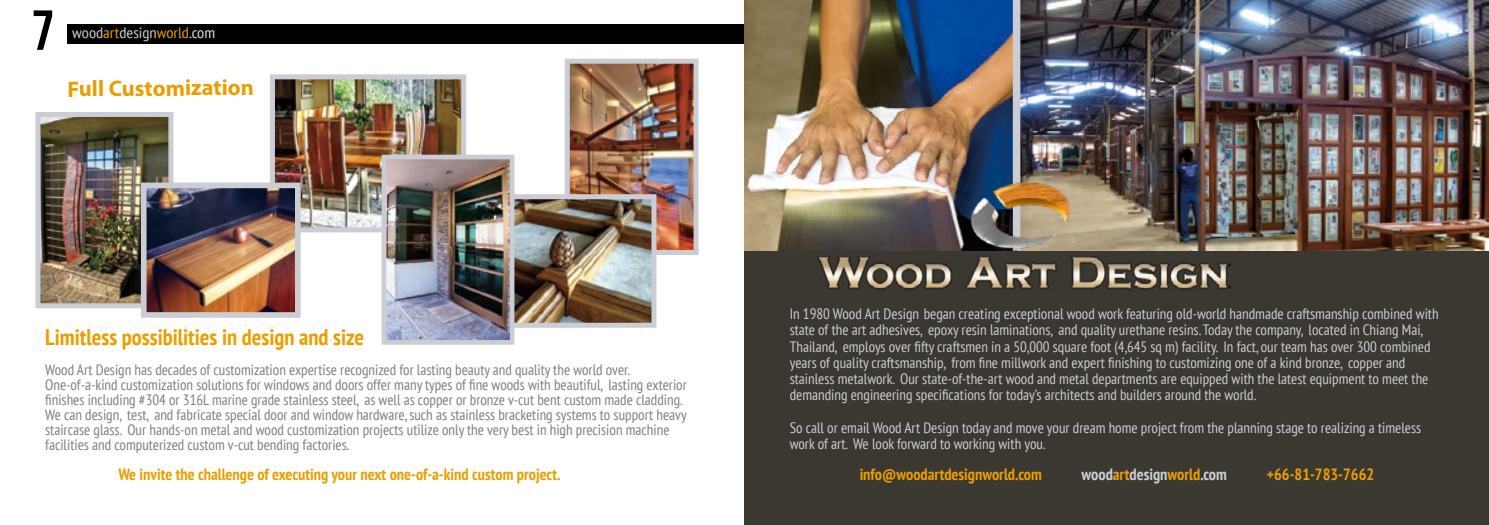
<style>
.page{position:relative;width:1489px;height:525px;background:#fff}
.page>*{position:absolute;margin:0;border:0;box-sizing:border-box;transform-origin:0 0}
.t1{font:56.25px "Bebas Neue";color:#000}
.t2{font:700 condensed 22.5px "PT Sans";color:#ea9f00}
.t3{font:700 22.5px "Myriad Pro";color:#ea9f00}
.t4{font:700 condensed 16.25px "PT Sans";color:#ea9f00}
.t5{font:700 condensed 16.25px "PT Sans";color:#cccdd4}
.t6{font:condensed 15px/16.2px "PT Sans";color:#cccdd4}
.t7{font:condensed 15px/15px "PT Sans";color:#7d817b}
.t8{font:condensed 15px "PT Sans";color:#cccdd4;scale:1.1 1}
.s1{color:#ea9f00}
.s2{color:#e1e1e6}
</style>
<div class="page">
<div style="left:67px;top:24px;width:1421px;height:19px;background:#000"></div>
<img style="left:570px;top:65px;width:122px;height:184px">
<div style="left:564px;top:59px;width:134px;height:196px;border:5px solid #cccdd4"></div>
<img style="left:514px;top:200px;width:136px;height:121px">
<div style="left:480px;top:194px;width:176px;height:133px;border:5px solid #cccdd4"></div>
<img style="left:41px;top:118px;width:126px;height:184px">
<div style="left:35px;top:112px;width:138px;height:196px;border:5px solid #cccdd4"></div>
<div style="left:744px;top:0;width:744px;height:524px;background:#3b3731"></div>
<img style="left:744px;top:0;width:744px;height:250px">
<img style="left:276px;top:80px;width:184px;height:146px">
<div style="left:270px;top:74px;width:196px;height:158px;border:5px solid #cccdd4"></div>
<img style="left:148px;top:189px;width:145px;height:121px">
<div style="left:141px;top:182px;width:159px;height:135px;border:6px solid #cccdd4"></div>
<div style="left:1012px;top:0;width:8px;height:250px;background:#cccdd4"></div>
<img style="left:387px;top:161px;width:121px;height:177px">
<div style="left:381px;top:155px;width:133px;height:189px;border:5px solid #cccdd4"></div>
<img style="left:817px;top:250px;width:413px;height:41px">
<img style="left:968px;top:179px;width:104px;height:71px">
<h1 class="t1" style="left:32px;top:-1px;width:24px">7</h1>
<p class="t8" style="left:72px;top:23px;width:131px">wood<span class="s1">art</span>design<span class="s1">world</span><span class="s2">.com</span></p>
<h2 class="t3" style="left:67px;top:75px;width:188px;rotate:-1deg">Full Customization</h2>
<h2 class="t2" style="left:45px;top:322px;width:320px">Limitless possibilities in design and size</h2>
<p class="t7" style="left:45px;top:362px;width:643px">Wood Art Design has decades of customization expertise recognized for lasting beauty and quality the world over.<br>One-of-a-kind customization solutions for windows and doors offer many types of fine woods with beautiful, lasting exterior finishes including #304 or 316L marine grade stainless steel, as well as copper or bronze v-cut bent custom made cladding.<br>We can design, test, and fabricate special door and window hardware, such as stainless bracketing systems to support heavy staircase glass. Our hands-on metal and wood customization projects utilize only the very best in high precision machine facilities and computerized custom v-cut bending factories.</p>
<p class="t4" style="left:118px;top:463px;width:443px">We invite the challenge of executing your next one-of-a-kind custom project.</p>
<p class="t6" style="left:789px;top:305px;width:650px">In 1980 Wood Art Design began creating exceptional wood work featuring old-world handmade craftsmanship combined with state of the art adhesives, epoxy resin laminations, and quality urethane resins. Today the company, located in Chiang Mai, Thailand, employs over fifty craftsmen in a 50,000 square foot (4,645 sq m) facility. In fact, our team has over 300 combined years of quality craftsmanship, from fine millwork and expert finishing to customizing one of a kind bronze, copper and stainless metalwork. Our state-of-the-art wood and metal departments are equipped with the latest equipment to meet the demanding engineering specifications for today’s architects and builders around the world.</p>
<p class="t6" style="left:789px;top:419px;width:633px">So call or email Wood Art Design today and move your dream home project from the planning stage to realizing a timeless work of art. We look forward to working with you.</p>
<p class="t4" style="left:859px;top:463px;width:184px">info@woodartdesignworld.com</p>
<p class="t5" style="left:1081px;top:463px;width:147px">wood<span class="s1">art</span>design<span class="s1">world</span>.com</p>
<p class="t4" style="left:1266px;top:463px;width:109px">+66-81-783-7662</p>
</div>
